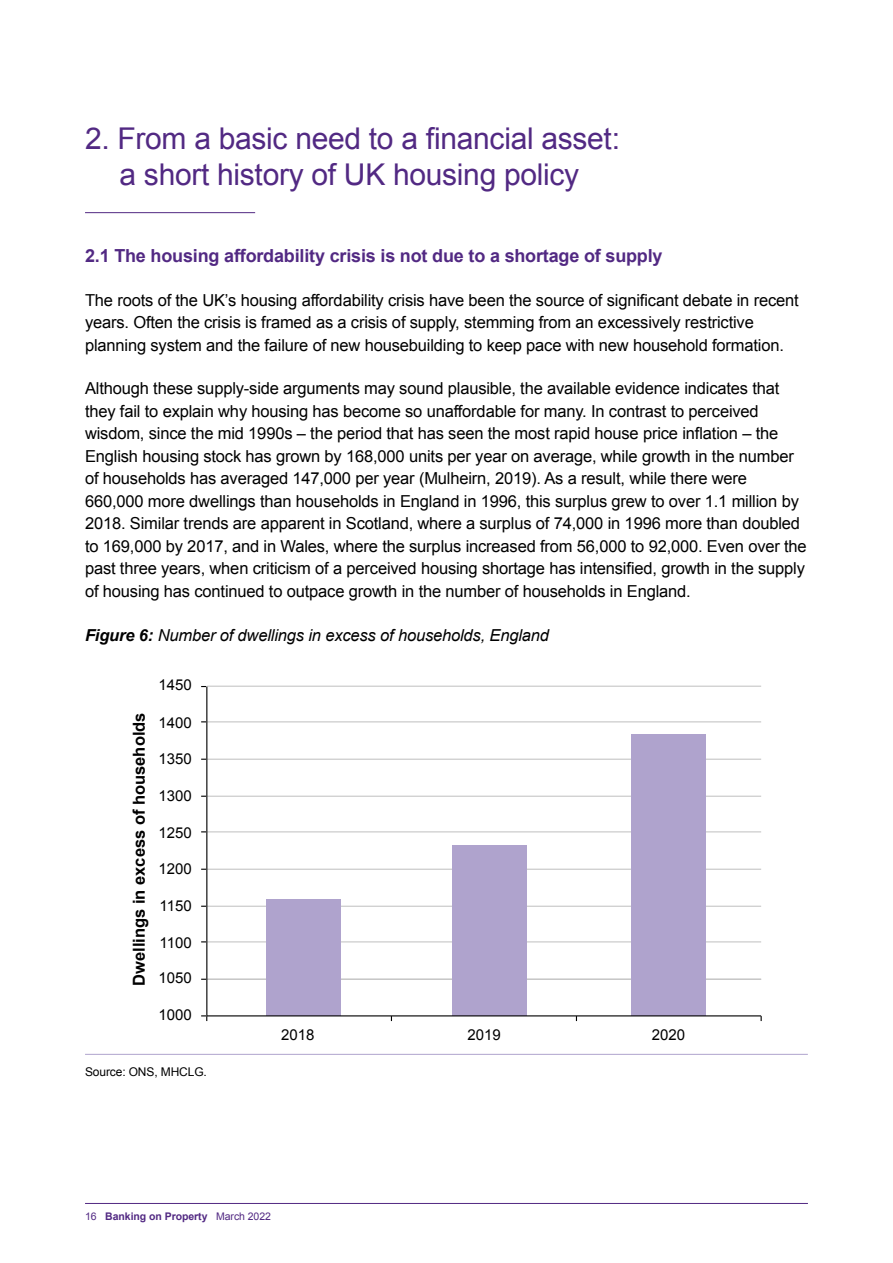
<style>
.page{position:relative;width:893px;height:1263px;background:#fff}
.page>*{position:absolute;margin:0;border:0;box-sizing:border-box;transform-origin:0 0}
.t1{font:30px/36px "Arial";letter-spacing:-.01em;color:#522983;text-align:center}
.t2{font:700 18px "Arial";letter-spacing:-.01em;color:#522983}
.t3{font:16.5px/22.5px "Arial";letter-spacing:-.01em;color:#000}
.t4{font:italic 16.5px "Arial";letter-spacing:-.01em;color:#000}
.t5{font:700 16.5px "Arial";color:#000}
.t6{font:15px "Arial";color:#000}
.t7{font:12px "Arial";letter-spacing:-.01em;color:#000}
.t8{font:700 10.5px "Arial";letter-spacing:-.005em;color:#522983}
.s1{font-weight:700}
.s2{font-weight:400}
</style>
<div class="page">
<hr style="left:85px;top:1203px;width:723px;height:1px;background:#522983">
<hr style="left:85px;top:212px;width:170px;height:1px;background:#522983">
<hr style="left:85px;top:1054px;width:723px;height:1px;background:#afa3cd">
<svg style="left:201px;top:1015px;width:6px;height:6px"></svg>
<hr style="left:207px;top:906px;width:554px;height:1px;background:#c6c6c6">
<hr style="left:207px;top:979px;width:554px;height:1px;background:#c6c6c6">
<hr style="left:207px;top:869px;width:554px;height:1px;background:#c6c6c6">
<hr style="left:207px;top:831px;width:554px;height:1px;background:#c6c6c6">
<hr style="left:207px;top:796px;width:554px;height:1px;background:#c6c6c6">
<hr style="left:207px;top:759px;width:554px;height:1px;background:#c6c6c6">
<hr style="left:207px;top:721px;width:554px;height:1px;background:#c6c6c6">
<hr style="left:207px;top:686px;width:554px;height:1px;background:#c6c6c6">
<hr style="left:207px;top:941px;width:554px;height:1px;background:#c6c6c6">
<hr style="left:206px;top:686px;width:1px;height:330px;background:#000">
<div style="left:266px;top:900px;width:75px;height:116px;background:#afa3cd"></div>
<div style="left:452px;top:845px;width:74px;height:171px;background:#afa3cd"></div>
<div style="left:631px;top:734px;width:75px;height:282px;background:#afa3cd"></div>
<hr style="left:207px;top:1015px;width:554px;height:1px;background:#000">
<h1 class="t1" style="left:85px;top:121px;width:536px">2. From a basic need to a financial asset: a short history of UK housing policy</h1>
<p class="t2" style="left:85px;top:244px;width:579px">2.1 The housing affordability crisis is not due to a shortage of supply</p>
<p class="t3" style="left:85px;top:289px;width:715px">The roots of the UK’s housing affordability crisis have been the source of significant debate in recent years. Often the crisis is framed as a crisis of supply, stemming from an excessively restrictive planning system and the failure of new housebuilding to keep pace with new household formation.</p>
<p class="t3" style="left:85px;top:378px;width:723px">Although these supply-side arguments may sound plausible, the available evidence indicates that they fail to explain why housing has become so unaffordable for many. In contrast to perceived wisdom, since the mid 1990s – the period that has seen the most rapid house price inflation – the English housing stock has grown by 168,000 units per year on average, while growth in the number of households has averaged 147,000 per year (Mulheirn, 2019). As a result, while there were 660,000 more dwellings than households in England in 1996, this surplus grew to over 1.1 million by 2018. Similar trends are apparent in Scotland, where a surplus of 74,000 in 1996 more than doubled to 169,000 by 2017, and in Wales, where the surplus increased from 56,000 to 92,000. Even over the past three years, when criticism of a perceived housing shortage has intensified, growth in the supply of housing has continued to outpace growth in the number of households in England.</p>
<p class="t4" style="left:85px;top:624px;width:466px"><span class="s1">Figure 6:</span> Number of dwellings in excess of households, England</p>
<p class="t6" style="left:158px;top:675px;width:35px">1450</p>
<p class="t5" style="left:128px;top:986px;width:275px;rotate:-90deg">Dwellings in excess of households</p>
<p class="t6" style="left:158px;top:712px;width:35px">1400</p>
<p class="t6" style="left:158px;top:748px;width:35px">1350</p>
<p class="t6" style="left:158px;top:785px;width:35px">1300</p>
<p class="t6" style="left:158px;top:823px;width:35px">1250</p>
<p class="t6" style="left:158px;top:859px;width:35px">1200</p>
<p class="t6" style="left:159px;top:896px;width:34px">1150</p>
<p class="t6" style="left:159px;top:932px;width:34px">1100</p>
<p class="t6" style="left:158px;top:968px;width:35px">1050</p>
<p class="t6" style="left:158px;top:1005px;width:35px">1000</p>
<p class="t7" style="left:85px;top:1063px;width:123px">Source: ONS, MHCLG.</p>
<p class="t6" style="left:281px;top:1024px;width:35px">2018</p>
<p class="t6" style="left:467px;top:1024px;width:35px">2019</p>
<p class="t6" style="left:652px;top:1024px;width:35px">2020</p>
<p class="t8" style="left:85px;top:1209px;width:188px"><span class="s2">16</span> Banking on Property <span class="s2">March 2022</span></p>
</div>
